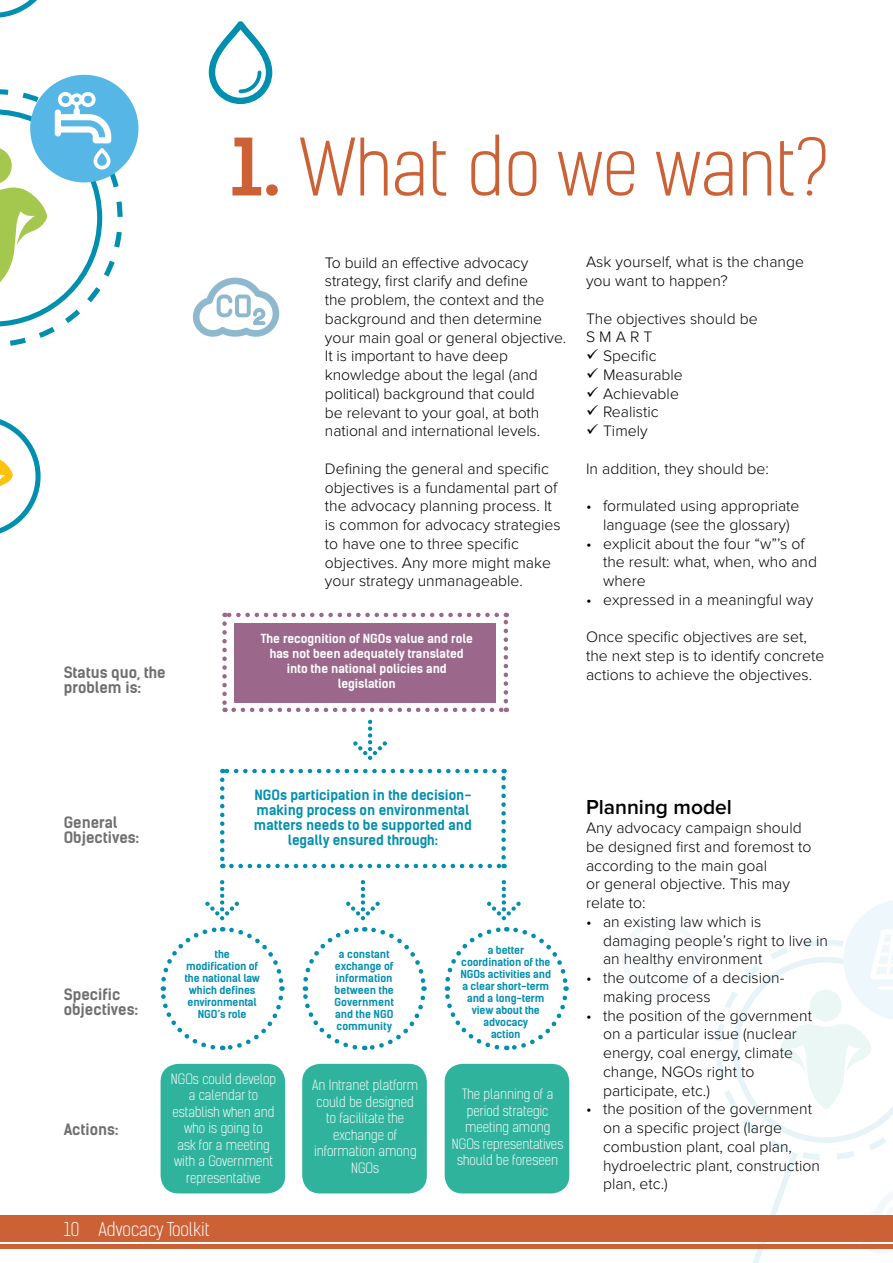
<style>
.page{position:relative;width:893px;height:1263px;background:#fff}
.page>*{position:absolute;margin:0;border:0;box-sizing:border-box;transform-origin:0 0}
.t1{font:300 75px "Kelson Sans";color:#cc6136}
.t2{font:600 21px "Proxima Nova";color:#000}
.t3{font:300 18px "Kelson Sans";color:#fff}
.t4{font:300 15.75px/18.8px "Proxima Nova";color:#000}
.t5{font:700 15px/15px "Kelson Sans";color:#706f6f}
.t6{font:300 13.5px/16.5px "Kelson Sans";color:#fff;text-align:center}
.t7{font:700 13.5px/15px "Kelson Sans";color:#008faf;text-align:center}
.t8{font:700 12px/15px "Kelson Sans";color:#fff;text-align:center}
.t9{font:700 10.5px/12px "Kelson Sans";letter-spacing:-.01em;color:#008faf;text-align:center}
.s1{font-weight:700}
</style>
<div class="page">
<svg style="left:0;top:0;width:37px;height:18px"></svg>
<svg style="left:0;top:419px;width:41px;height:115px"></svg>
<div style="left:30px;top:75px;width:108px;height:107px;background:#56b6e6;border-radius:50%"></div>
<svg style="left:193px;top:278px;width:86px;height:59px"></svg>
<svg style="left:209px;top:21px;width:63px;height:83px"></svg>
<svg style="left:0;top:89px;width:123px;height:257px"></svg>
<div style="left:302px;top:1064px;width:125px;height:129px;background:#30b39d;border-radius:18px"></div>
<div style="left:161px;top:1064px;width:124px;height:129px;background:#30b39d;border-radius:18px"></div>
<div style="left:445px;top:1064px;width:124px;height:129px;background:#30b39d;border-radius:18px"></div>
<div style="left:234px;top:622px;width:262px;height:80px;background:#9b688c"></div>
<svg style="left:220px;top:780px;width:5px;height:88px"></svg>
<svg style="left:231px;top:864px;width:274px;height:4px"></svg>
<svg style="left:501px;top:769px;width:5px;height:88px"></svg>
<svg style="left:222px;top:769px;width:272px;height:4px"></svg>
<svg style="left:222px;top:623px;width:5px;height:89px"></svg>
<svg style="left:234px;top:708px;width:273px;height:4px"></svg>
<svg style="left:504px;top:613px;width:4px;height:88px"></svg>
<svg style="left:225px;top:613px;width:272px;height:4px"></svg>
<svg style="left:353px;top:719px;width:34px;height:41px"></svg>
<svg style="left:302px;top:880px;width:125px;height:171px"></svg>
<svg style="left:444px;top:880px;width:125px;height:171px"></svg>
<svg style="left:160px;top:880px;width:125px;height:171px"></svg>
<svg style="left:716px;top:900px;width:177px;height:363px"></svg>
<svg style="left:622px;top:920px;width:77px;height:79px"></svg>
<div style="left:0;top:1215px;width:893px;height:27px;background:#cc6136"></div>
<hr style="left:0;top:1244px;width:893px;height:4px;background:#cc6136">
<p class="t5" style="left:64px;top:665px;width:103px">Status quo, the problem is:</p>
<h1 class="t1" style="left:231px;top:122px;width:600px"><span class="s1">1.</span> What do we want?</h1>
<p class="t4" style="left:325px;top:253px;width:243px">To build an effective advocacy strategy, first clarify and define<br>the problem, the context and the background and then determine your main goal or general objective.<br>It is important to have deep knowledge about the legal (and political) background that could<br>be relevant to your goal, at both national and international levels.</p>
<p class="t4" style="left:325px;top:459px;width:237px">Defining the general and specific objectives is a fundamental part of the advocacy planning process. It is common for advocacy strategies to have one to three specific objectives. Any more might make your strategy unmanageable.</p>
<p class="t8" style="left:261px;top:631px;width:213px">The recognition of NGOs value and role has not been adequately translated into the national policies and legislation</p>
<p class="t4" style="left:586px;top:253px;width:219px">Ask yourself, what is the change you want to happen?</p>
<p class="t4" style="left:586px;top:309px;width:173px">The objectives should be<br>S M A R T</p>
<p class="t4" style="left:586px;top:347px;width:72px">✓ Specific</p>
<p class="t4" style="left:586px;top:365px;width:98px">✓ Measurable</p>
<p class="t4" style="left:586px;top:384px;width:94px">✓ Achievable</p>
<p class="t4" style="left:586px;top:403px;width:74px">✓ Realistic</p>
<p class="t4" style="left:586px;top:422px;width:63px">✓ Timely</p>
<p class="t4" style="left:586px;top:459px;width:184px">In addition, they should be:</p>
<p class="t4" style="left:586px;top:497px;width:215px;text-align:center">• formulated using appropriate language (see the glossary)</p>
<p class="t4" style="left:603px;top:534px;width:216px;text-indent:-17px">• explicit about the four “w”’s of the result: what, when, who and where</p>
<p class="t4" style="left:586px;top:590px;width:229px">• expressed in a meaningful way</p>
<p class="t4" style="left:586px;top:628px;width:240px">Once specific objectives are set, the next step is to identify concrete actions to achieve the objectives.</p>
<p class="t5" style="left:64px;top:815px;width:77px">General<br>Objectives:</p>
<p class="t7" style="left:254px;top:788px;width:220px">NGOs participation in the decision&shy;making process on environmental matters needs to be supported and legally ensured through:</p>
<p class="t5" style="left:64px;top:987px;width:76px">Specific objectives:</p>
<p class="t5" style="left:64px;top:1122px;width:56px">Actions:</p>
<p class="t9" style="left:184px;top:948px;width:77px">the modification of the national law which defines environmental<br>NGO’s role</p>
<p class="t9" style="left:460px;top:944px;width:92px">a better coordination of the<br>NGOs activities and a clear short-term and a long-term view about the advocacy<br>action</p>
<p class="t9" style="left:335px;top:948px;width:61px">a constant exchange of information between the<br>Government and the NGO community</p>
<p class="t6" style="left:171px;top:1071px;width:107px">NGOs could develop a calendar to establish when and who is going to<br>ask for a meeting with a Government representative</p>
<p class="t6" style="left:312px;top:1077px;width:108px">An Intranet platform could be designed to facilitate the exchange of information among<br>NGOs</p>
<p class="t6" style="left:452px;top:1086px;width:113px">The planning of a period strategic meeting among<br>NGOs representatives should be foreseen</p>
<p class="t3" style="left:64px;top:1218px;width:147px">10 Advocacy Toolkit</p>
<h2 class="t2" style="left:586px;top:795px;width:147px">Planning model</h2>
<p class="t4" style="left:586px;top:819px;width:227px">Any advocacy campaign should be designed first and foremost to according to the main goal<br>or general objective. This may relate to:</p>
<p class="t4" style="left:603px;top:912px;width:226px;text-indent:-17px">• an existing law which is damaging people’s right to live in an healthy environment</p>
<p class="t4" style="left:603px;top:969px;width:183px;text-indent:-17px">• the outcome of a decision&shy;making process</p>
<p class="t4" style="left:603px;top:1006px;width:210px;text-indent:-17px">• the position of the government on a particular issue (nuclear energy, coal energy, climate change, NGOs right to participate, etc.)</p>
<p class="t4" style="left:603px;top:1100px;width:218px;text-indent:-17px">• the position of the government on a specific project (large combustion plant, coal plan, hydroelectric plant, construction plan, etc.)</p>
</div>
